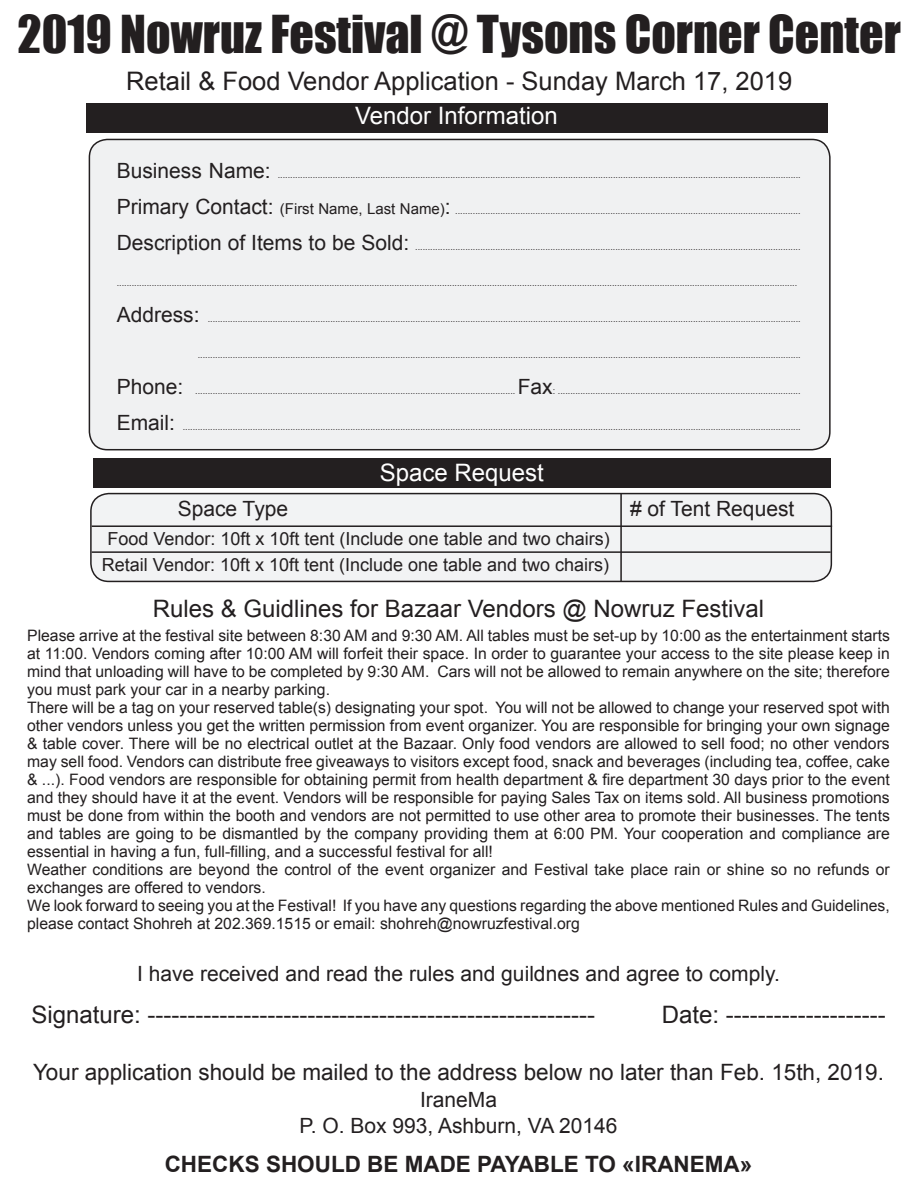
<style>
.page{position:relative;width:918px;height:1188px;background:#fff}
.page>*{position:absolute;margin:0;border:0;box-sizing:border-box;transform-origin:0 0}
.t1{font:48px "Impact";color:#231f20}
.t2{font:25.5px "Arial";color:#231f20}
.t3{font:24px "Arial";color:#231f20}
.t4{font:24px "Arial";color:#fff}
.t5{font:22.5px "Arial";color:#231f20}
.t6{font:700 22.5px "Arial";color:#231f20}
.t7{font:21px/25.2px "Arial";color:#231f20;text-align:center}
.t8{font:18px "Arial";color:#231f20}
.t9{font:15.75px/18px "Arial";color:#231f20}
.t10{font:15px "Arial";color:#231f20}
.t11{font:9px "Arial";color:#231f20}
.s1{font-size:21px}
.s2{font-size:15px}
</style>
<div class="page">
<div style="left:89px;top:139px;width:741px;height:311px;background:#f0f1f2;border-radius:18px"></div>
<div style="left:89px;top:139px;width:742px;height:311px;border:2px solid #231f20;border-radius:18px"></div>
<div style="left:86px;top:103px;width:742px;height:30px;background:#231f20"></div>
<div style="left:91px;top:494px;width:740px;height:87px;background:#f2f3f4;border-radius:18px"></div>
<div style="left:90px;top:493px;width:742px;height:89px;border:2px solid #231f20;border-radius:18px"></div>
<div style="left:93px;top:458px;width:738px;height:30px;background:#231f20"></div>
<hr style="left:92px;top:551px;width:739px;height:2px;background:#231f20">
<hr style="left:620px;top:494px;width:2px;height:87px;background:#231f20">
<hr style="left:92px;top:525px;width:740px;height:2px;background:#231f20">
<p class="t1" style="left:18px;top:-3px;width:885px">2019 Nowruz Festival @ Tysons Corner Center</p>
<p class="t2" style="left:126px;top:65px;width:668px">Retail &amp; Food Vendor Application - Sunday March 17, 2019</p>
<p class="t4" style="left:355px;top:100px;width:204px">Vendor Information</p>
<p class="t7" style="left:117px;top:158px;width:156px">Business Name:</p>
<p class="t11" style="left:278px;top:169px;width:524px">.................................................................................................................................................................................................................</p>
<p class="t7" style="left:117px;top:194px;width:152px">Primary Contact</p>
<p class="t10" style="left:268px;top:199px;width:174px">(<span class="s1">:</span> First Name, Last Name</p>
<p class="t7" style="left:440px;top:194px;width:12px">:<span class="s2">(</span></p>
<p class="t11" style="left:455px;top:205px;width:347px">..........................................................................................................................................</p>
<p class="t7" style="left:117px;top:230px;width:294px">Description of Items to be Sold:</p>
<p class="t11" style="left:117px;top:277px;width:682px">................................................................................................................................................................................................................................................................................</p>
<p class="t11" style="left:208px;top:313px;width:594px">.............................................................................................................................................................................................................................................</p>
<p class="t11" style="left:415px;top:241px;width:387px">..........................................................................................................................................................</p>
<p class="t7" style="left:117px;top:302px;width:84px">Address:</p>
<p class="t7" style="left:117px;top:374px;width:68px">Phone:</p>
<p class="t11" style="left:198px;top:349px;width:604px">.................................................................................................................................................................................................................................................</p>
<p class="t11" style="left:553px;top:385px;width:249px">: .................................................................................................</p>
<p class="t7" style="left:518px;top:374px;width:37px">Fax</p>
<p class="t11" style="left:195px;top:385px;width:322px">................................................................................................................................</p>
<p class="t7" style="left:117px;top:410px;width:60px">Email:</p>
<p class="t11" style="left:183px;top:421px;width:619px">.......................................................................................................................................................................................................................................................</p>
<p class="t4" style="left:380px;top:457px;width:166px">Space Request</p>
<p class="t7" style="left:178px;top:496px;width:112px">Space Type</p>
<p class="t8" style="left:107px;top:527px;width:504px">Food Vendor: 10 xft 10ft tent (Include one table and two chairs(</p>
<p class="t8" style="left:102px;top:553px;width:509px">Retail Vendor: 10 xft 10ft tent (Include one table and two chairs(</p>
<p class="t7" style="left:630px;top:496px;width:166px"># of Tent Request</p>
<p class="t3" style="left:153px;top:593px;width:613px">Rules &amp; Guidlines for Bazaar Vendors @ Nowruz Festival</p>
<p class="t9" style="left:27px;top:627px;width:864px;text-align:right">Please arrive at the festival site between 8:30 AM and 9:30 AM. All tables must be set-up by 10:00 as the entertainment starts at 11:00. Vendors coming after 10:00 AM will forfeit their space In. order to guarantee your access to the site please keep in<br>Cars will not be allowed to remain anywhere on the site; therefore</p>
<p class="t9" style="left:27px;top:663px;width:404px">mind that unloading will have to be completed by 9:30 AM. you must park your car in a nearby parking.</p>
<p class="t9" style="left:27px;top:699px;width:864px">There will be a tag on your reserved table s( ) designating your spot.<br>other vendors unless you get the written permission from event organizer. You are responsible for bringing your own signage &amp; table cover. There will be no electrical outlet at the Bazaar. Only food vendors are allowed to sell food; no other vendors may sell food. Vendors can distribute free giveaways to visitors except food, snack and beverages (including tea, coffee, cake &amp; ... .) Food vendors are responsible for obtaining permit from health department &amp; fire department 30 days prior to the event and they should have it at the event. Vendors will be responsible for paying Sales Tax on items sold. All business promotions must be done from within the booth and vendors are not permitted to use other area to promote their businesses. The tents and tables are going to be dismantled by the company providing them at 6:00 PM. Your cooperation and compliance are essential in having a fun, full-filling, and a successful festival for all!</p>
<p class="t9" style="left:27px;top:861px;width:864px">Weather conditions are beyond the control of the event organizer and Festival take place rain or shine so no refunds or exchanges are offered to vendors.</p>
<p class="t9" style="left:27px;top:897px;width:864px">We look forward to seeing you at the Festival! If you have any questions regarding the above mentioned Rules and Guidelines, please contact Shohreh at 202.369.1515 or email: shohreh@nowruzfestival.org</p>
<p class="t9" style="left:496px;top:699px;width:396px">You will not be allowed to change your reserved spot with</p>
<p class="t7" style="left:137px;top:961px;width:644px">I have received and read the rules and guildnes and agree to comply.</p>
<p class="t3" style="left:662px;top:999px;width:225px">Date: --------------------</p>
<p class="t3" style="left:31px;top:999px;width:565px">Signature: --------------------------------------------------------</p>
<p class="t5" style="left:33px;top:1058px;width:852px">Your application should be mailed to the address below no later than Feb. 15th, 2019.</p>
<p class="t7" style="left:300px;top:1088px;width:319px">IraneMa<br>O.P . Box 993, Ashburn, VA 20146</p>
<p class="t6" style="left:165px;top:1149px;width:589px">CHECKS SHOULD BE MADE PAYABLE TO «IRANEMA«</p>
</div>
